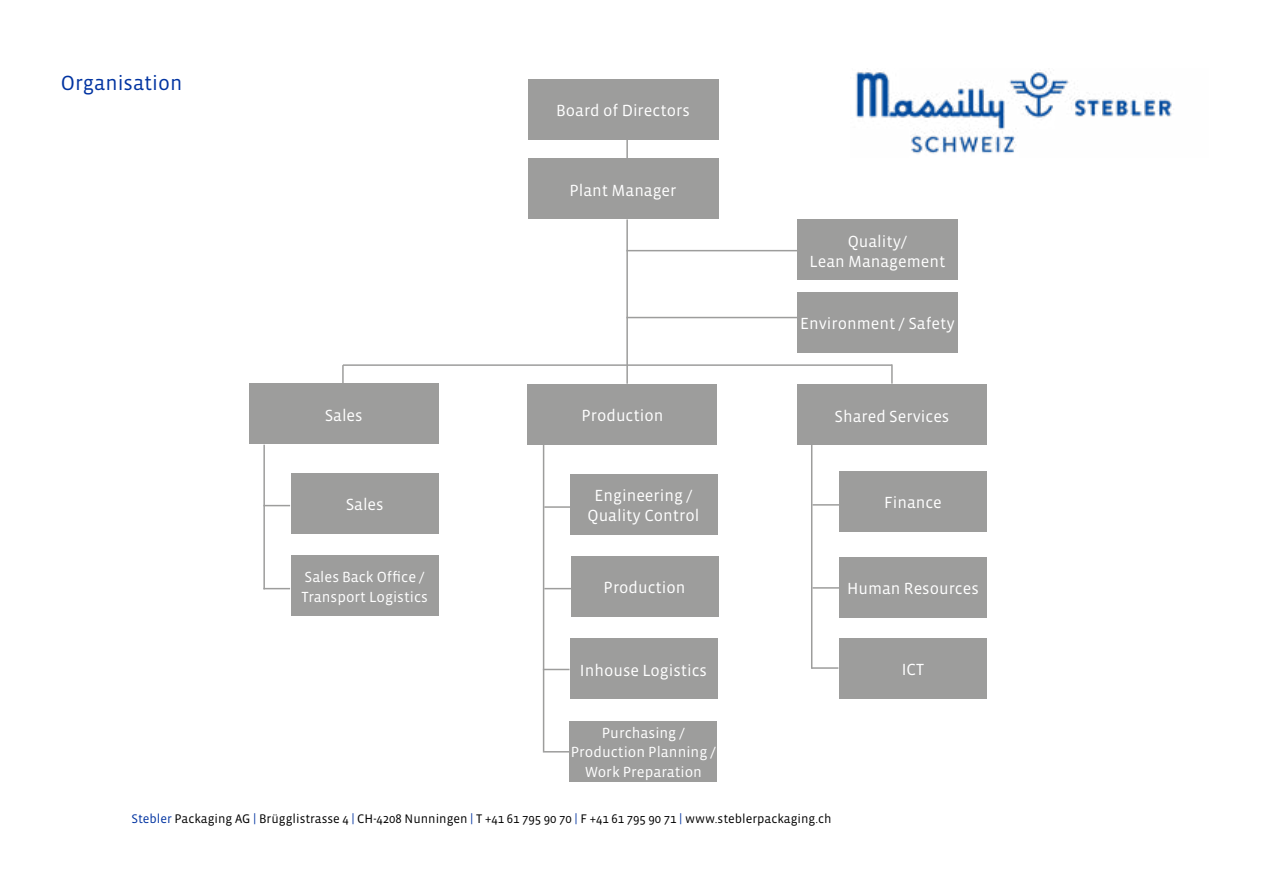
<style>
.page{position:relative;width:1263px;height:893px;background:#fff}
.page>*{position:absolute;margin:0;border:0;box-sizing:border-box;transform-origin:0 0}
.t1{font:21px "Vista Sans OTCE";color:#0033a1}
.t2{font:16.5px/19.8px "Vista Sans OTCE";color:#fff;text-align:center}
.t3{font:15px/19.8px "Vista Sans OTCE";color:#fff}
.t4{font:12.75px "Vista Sans OTCE";color:#000}
.s1{color:#0033a1}
</style>
<div class="page">
<img style="left:856px;top:68px;width:316px;height:86px">
<div style="left:528px;top:158px;width:190px;height:61px;background:#9d9d9c"></div>
<div style="left:528px;top:79px;width:190px;height:61px;background:#9d9d9c"></div>
<div style="left:528px;top:384px;width:189px;height:61px;background:#9d9d9c"></div>
<div style="left:570px;top:474px;width:147px;height:61px;background:#9d9d9c"></div>
<div style="left:570px;top:638px;width:147px;height:61px;background:#9d9d9c"></div>
<div style="left:571px;top:556px;width:147px;height:61px;background:#9d9d9c"></div>
<svg style="left:626px;top:140px;width:2px;height:18px"></svg>
<hr style="left:626px;top:219px;width:2px;height:165px;background:#9d9d9c">
<hr style="left:263px;top:445px;width:2px;height:144px;background:#9d9d9c">
<svg style="left:263px;top:505px;width:27px;height:1px"></svg>
<svg style="left:342px;top:365px;width:2px;height:18px"></svg>
<hr style="left:343px;top:364px;width:549px;height:2px;background:#9d9d9c">
<svg style="left:263px;top:588px;width:27px;height:1px"></svg>
<hr style="left:543px;top:445px;width:1px;height:306px;background:#9d9d9c">
<hr style="left:544px;top:506px;width:27px;height:2px;background:#9d9d9c">
<svg style="left:544px;top:588px;width:27px;height:1px"></svg>
<svg style="left:544px;top:669px;width:25px;height:1px"></svg>
<hr style="left:812px;top:504px;width:27px;height:2px;background:#9d9d9c">
<hr style="left:812px;top:667px;width:26px;height:2px;background:#9d9d9c">
<hr style="left:812px;top:587px;width:27px;height:2px;background:#9d9d9c">
<hr style="left:811px;top:445px;width:1px;height:224px;background:#9d9d9c">
<hr style="left:891px;top:364px;width:2px;height:20px;background:#9d9d9c">
<div style="left:797px;top:219px;width:161px;height:61px;background:#9d9d9c"></div>
<div style="left:797px;top:292px;width:161px;height:61px;background:#9d9d9c"></div>
<hr style="left:626px;top:250px;width:171px;height:1px;background:#9d9d9c">
<hr style="left:626px;top:317px;width:171px;height:1px;background:#9d9d9c">
<div style="left:797px;top:384px;width:190px;height:61px;background:#9d9d9c"></div>
<div style="left:839px;top:557px;width:148px;height:61px;background:#9d9d9c"></div>
<div style="left:839px;top:471px;width:148px;height:61px;background:#9d9d9c"></div>
<div style="left:839px;top:638px;width:148px;height:61px;background:#9d9d9c"></div>
<div style="left:249px;top:383px;width:189px;height:61px;background:#9d9d9c"></div>
<div style="left:291px;top:473px;width:147px;height:61px;background:#9d9d9c"></div>
<div style="left:291px;top:555px;width:147px;height:61px;background:#9d9d9c"></div>
<div style="left:569px;top:721px;width:148px;height:61px;background:#9d9d9c"></div>
<svg style="left:543px;top:751px;width:26px;height:1px"></svg>
<p class="t1" style="left:61px;top:71px;width:123px">Organisation</p>
<p class="t2" style="left:325px;top:405px;width:39px">Sales</p>
<p class="t2" style="left:346px;top:495px;width:39px">Sales</p>
<p class="t3" style="left:301px;top:567px;width:128px">Sales Back Office /<br>Transport Logistics</p>
<p class="t2" style="left:556px;top:101px;width:135px">Board of Directors</p>
<p class="t2" style="left:569px;top:180px;width:108px">Plant Manager</p>
<p class="t2" style="left:581px;top:406px;width:83px">Production</p>
<p class="t2" style="left:587px;top:486px;width:113px">Engineering /<br>Quality Control</p>
<p class="t2" style="left:604px;top:578px;width:83px">Production</p>
<p class="t2" style="left:580px;top:660px;width:129px">Inhouse Logistics</p>
<p class="t3" style="left:571px;top:722px;width:147px;text-align:center">Purchasing /<br>Production Planning /<br>Work Preparation</p>
<p class="t2" style="left:809px;top:231px;width:137px">Quality/<br>Lean Management</p>
<p class="t2" style="left:800px;top:314px;width:156px">Environment / Safety</p>
<p class="t2" style="left:834px;top:406px;width:116px">Shared Services</p>
<p class="t2" style="left:884px;top:492px;width:59px">Finance</p>
<p class="t2" style="left:847px;top:579px;width:133px">Human Resources</p>
<p class="t2" style="left:902px;top:659px;width:24px">ICT</p>
<p class="t4" style="left:131px;top:811px;width:702px"><span class="s1">Stebler</span> Packaging AG <span class="s1">|</span> Brügglistrasse 4 <span class="s1">|</span> CH-4208 Nunningen <span class="s1">|</span> T +41 61 795 90 70 <span class="s1">|</span> F +41 61 795 90 71 <span class="s1">|</span> www.steblerpackaging.ch</p>
</div>
